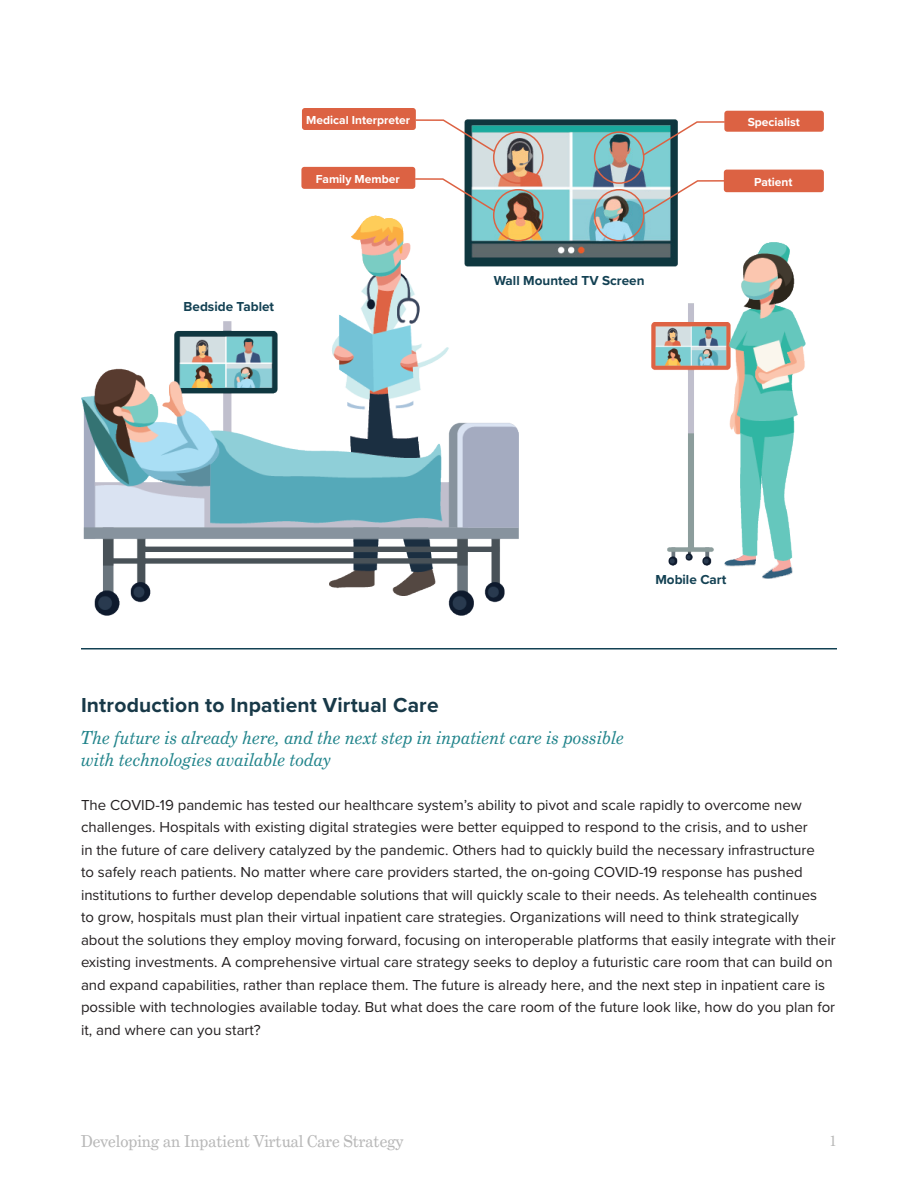
<style>
.page{position:relative;width:918px;height:1188px;background:#fff}
.page>*{position:absolute;margin:0;border:0;box-sizing:border-box;transform-origin:0 0}
.t1{font:700 21px "Proxima Nova";letter-spacing:.01em;color:#183948}
.Sub_Title{font:italic 18px/21.6px "Grad";letter-spacing:.01em;color:#21848b}
.t2{font:16.5px "Grad";color:#b8b8b8}
.t3{font:16.5px "Minion Pro";color:#b9b9b8}
.Body_Text{font:15px/22.5px "Proxima Nova";color:#231f20}
.t4{font:700 13.5px "Proxima Nova";color:#134153}
.t5{font:700 12px "Proxima Nova";color:#fff}
</style>
<div class="page">
<img style="left:339px;top:215px;width:81px;height:106px">
<img style="left:651px;top:303px;width:59px;height:262px">
<img style="left:81px;top:321px;width:437px;height:294px">
<img style="left:465px;top:120px;width:213px;height:146px">
<img style="left:710px;top:243px;width:96px;height:336px">
<div style="left:493px;top:131px;width:51px;height:53px;border:2px solid #dc6243;border-radius:50%"></div>
<div style="left:493px;top:189px;width:51px;height:52px;border:2px solid #dc6243;border-radius:50%"></div>
<div style="left:594px;top:131px;width:50px;height:53px;border:2px solid #dc6243;border-radius:50%"></div>
<div style="left:594px;top:189px;width:50px;height:52px;border:2px solid #dc6243;border-radius:50%"></div>
<div style="left:302px;top:108px;width:114px;height:22px;background:#dc6243;border-radius:3px"></div>
<div style="left:301px;top:167px;width:114px;height:22px;background:#dc6243;border-radius:3px"></div>
<div style="left:724px;top:111px;width:100px;height:21px;background:#dc6243;border-radius:3px"></div>
<div style="left:724px;top:170px;width:100px;height:22px;background:#dc6243;border-radius:3px"></div>
<svg style="left:414px;top:119px;width:82px;height:34px"></svg>
<svg style="left:414px;top:177px;width:82px;height:36px"></svg>
<svg style="left:641px;top:120px;width:85px;height:37px"></svg>
<svg style="left:641px;top:179px;width:86px;height:37px"></svg>
<hr style="left:81px;top:648px;width:756px;height:2px;background:#134153">
<p class="t5" style="left:306px;top:111px;width:105px">Medical Interpreter</p>
<p class="t5" style="left:316px;top:170px;width:86px">Family Member</p>
<p class="t4" style="left:184px;top:296px;width:92px">Bedside Tablet</p>
<p class="t4" style="left:494px;top:270px;width:152px">Wall Mounted TV Screen</p>
<p class="t5" style="left:748px;top:113px;width:54px">Specialist</p>
<p class="t5" style="left:754px;top:173px;width:40px">Patient</p>
<p class="t4" style="left:655px;top:570px;width:72px">Mobile Cart</p>
<p class="t1" style="left:81px;top:689px;width:359px">Introduction to Inpatient Virtual Care</p>
<p class="Sub_Title" style="left:81px;top:727px;width:545px">The future is already here, and the next step in inpatient care is possible with technologies available today</p>
<p class="Body_Text" style="left:81px;top:793px;width:756px">The COVID-19 pandemic has tested our healthcare system’s ability to pivot and scale rapidly to overcome new challenges. Hospitals with existing digital strategies were better equipped to respond to the crisis, and to usher<br>in the future of care delivery catalyzed by the pandemic. Others had to quickly build the necessary infrastructure<br>to safely reach patients. No matter where care providers started, the on-going COVID-19 response has pushed institutions to further develop dependable solutions that will quickly scale to their needs. As telehealth continues<br>to grow, hospitals must plan their virtual inpatient care strategies. Organizations will need to think strategically about the solutions they employ moving forward, focusing on interoperable platforms that easily integrate with their existing investments. A comprehensive virtual care strategy seeks to deploy a futuristic care room that can build on and expand capabilities, rather than replace them. The future is already here, and the next step in inpatient care is possible with technologies available today. But what does the care room of the future look like, how do you plan for it, and where can you start?</p>
<p class="t2" style="left:81px;top:1131px;width:324px">Developing an Inpatient Virtual Care Strategy</p>
<p class="t3" style="left:829px;top:1130px;width:9px">1</p>
</div>
